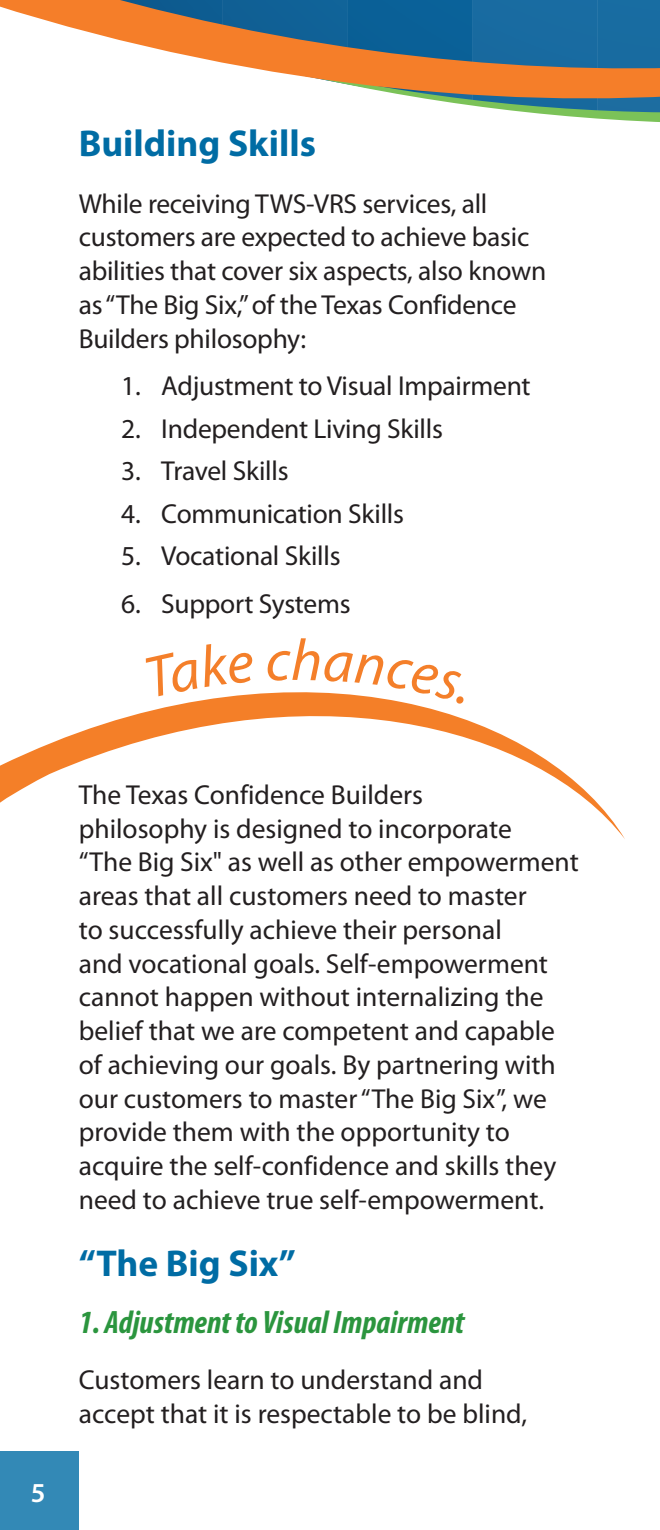
<style>
.page{position:relative;width:660px;height:1530px;background:#fff}
.page>*{position:absolute;margin:0;border:0;box-sizing:border-box;transform-origin:0 0}
.t1{font:700 37.5px "Myriad Pro";color:#006ca4}
.t2{font:italic 700 condensed 32.5px "Myriad Pro";color:#2b953e}
.t3{font:27.5px/33.8px "Myriad Pro";color:#231f20}
.t4{font:600 27.5px "Myriad Pro";color:#fff}
</style>
<div class="page">
<div style="left:0;top:1451px;width:79px;height:79px;background:#3389b6"></div>
<svg style="left:0;top:0;width:660px;height:122px"></svg>
<svg style="left:0;top:693px;width:625px;height:146px"></svg>
<svg style="left:145px;top:693px;width:109px;height:4px"></svg>
<svg style="left:267px;top:692px;width:197px;height:13px"></svg>
<h1 class="t1" style="left:79px;top:119px;width:239px">Building Skills</h1>
<p class="t3" style="left:79px;top:186px;width:469px">While receiving TWS-VRS services, all customers are expected to achieve basic abilities that cover six aspects, also known as “The Big Six,” of the Texas Confidence Builders philosophy:</p>
<p class="t3" style="left:121px;top:369px;width:411px">1. Adjustment to Visual Impairment</p>
<p class="t3" style="left:121px;top:411px;width:323px">2. Independent Living Skills</p>
<p class="t3" style="left:121px;top:454px;width:169px">3. Travel Skills</p>
<p class="t3" style="left:121px;top:496px;width:284px">4. Communication Skills</p>
<p class="t3" style="left:121px;top:539px;width:221px">5. Vocational Skills</p>
<p class="t3" style="left:121px;top:586px;width:231px">6. Support Systems</p>
<p class="t4" style="left:31px;top:1476px;width:16px">5</p>
<p class="t3" style="left:79px;top:777px;width:502px">The Texas Confidence Builders<br>philosophy is designed to incorporate<br>“The Big Six" as well as other empowerment areas that all customers need to master<br>to successfully achieve their personal<br>and vocational goals. Self-empowerment cannot happen without internalizing the belief that we are competent and capable of achieving our goals. By partnering with our customers to master “The Big Six”, we provide them with the opportunity to acquire the self-confidence and skills they need to achieve true self-empowerment.</p>
<h1 class="t1" style="left:79px;top:1239px;width:219px">“The Big Six”</h1>
<p class="t2" style="left:79px;top:1302px;width:387px">1. Adjustment to Visual Impairment</p>
<p class="t3" style="left:79px;top:1362px;width:450px">Customers learn to understand and accept that it is respectable to be blind,</p>
</div>
